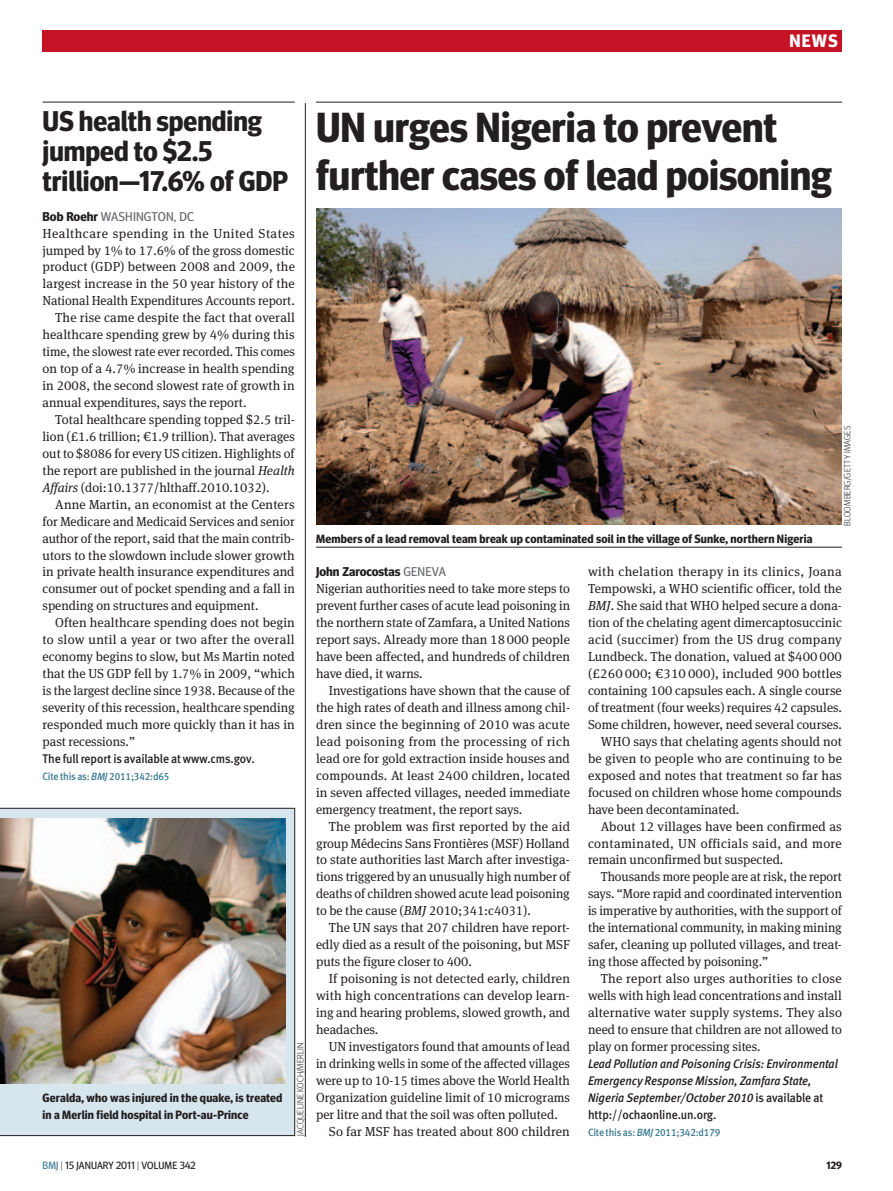
<style>
.page{position:relative;width:893px;height:1191px;background:#fff}
.page>*{position:absolute;margin:0;border:0;box-sizing:border-box;transform-origin:0 0}
.news_head_28bold{font:700 42px/48px "Meta Headline OT";color:#231f20}
.news_head_19bold{font:700 28.5px/30px "Meta Headline OT";color:#231f20}
.t1{font:700 18px "Meta Headline OT";color:#fff}
.news_body_3colm_ind{font:13.05px/17px "Meta Serif Pro";color:#231f20;text-align:justify}
.news_body_3colm{font:13.05px/17px "Meta Serif Pro";color:#231f20;text-align:justify}
.news_body_3colm_ind-2{font:13.05px/17px "Meta Serif Pro";color:#231f20;text-align:justify;scale:.96 1}
.news_byline_author{font:12.75px "Meta Headline OT";letter-spacing:.01em;color:#6c6d70}
.news_byline_author-2{font:700 12.75px "Meta Headline OT";color:#231f20}
.news_further_info{font:italic 12.45px/17px "Meta Medium LF";letter-spacing:-.005em;color:#231f20;scale:.95 1}
.news_further_info-2{font:12.45px "Meta Medium LF";letter-spacing:-.01em;color:#231f20;scale:.95 1}
.picture_caption{font:700 12px/17px "Meta Headline OT";letter-spacing:.015em;color:#231f20}
.citation{font:10.5px "Meta Medium LF";letter-spacing:-.015em;color:#3c7b93;scale:.95 1}
.t2{font:10.5px "Meta Headline OT";letter-spacing:.01em;color:#231f20}
.t3{font:700 10.5px "Meta Headline OT";color:#231f20}
.t4{font:300 9px "Meta Headline OT";letter-spacing:.015em;color:#231f20}
.s1{font-weight:700;color:#231f20}
.s2{font-style:italic}
.s3{font-weight:400;color:#6c6d70}
.s4{font-style:normal}
.s5{color:#3c7b93}
.s6{font-weight:300}
</style>
<div class="page">
<svg style="left:0;top:808px;width:295px;height:327px;background:#cedbe2"></svg>
<hr style="left:316px;top:102px;width:526px;height:1px;background:#231f20">
<div style="left:43px;top:30px;width:799px;height:21px;background:#c41324"></div>
<hr style="left:305px;top:103px;width:1px;height:1033px;background:#231f20">
<hr style="left:43px;top:102px;width:252px;height:1px;background:#231f20">
<img style="left:316px;top:208px;width:526px;height:316px">
<img style="left:0;top:818px;width:285px;height:265px">
<hr style="left:316px;top:547px;width:526px;height:1px;background:#231f20">
<p class="t1" style="left:789px;top:30px;width:50px">NEWS</p>
<p class="news_head_19bold" style="left:43px;top:105px;width:247px">US health spending jumped to $2.5 trillion—17.6% of GDP</p>
<p class="news_byline_author" style="left:43px;top:208px;width:153px"><span class="s1">Bob Roehr</span> WASHINGTON, DC</p>
<p class="news_body_3colm" style="left:43px;top:224px;width:254px">Healthcare spending in the United States jumped by 1% to 17.6% of the gross domestic product (GDP) between 2008 and 2009, the largest increase in the 50 year history of the National Health Expenditures Accounts report.</p>
<p class="news_body_3colm_ind" style="left:43px;top:309px;width:254px;text-indent:13px">The rise came despite the fact that overall healthcare spending grew by 4% during this time, the slowest rate ever recorded. This comes on top of a 4.7% increase in health spending in 2008, the second slowest rate of growth in annual expenditures, says the report.</p>
<p class="news_body_3colm_ind" style="left:43px;top:410px;width:254px;text-indent:13px">Total healthcare spending topped $2.5 tril&shy;lion (£1.6 trillion; €1.9 trillion). That averages out to $8086 for every US citizen. Highlights of the report are published in the journal <span class="s2">Health Affairs</span> (doi:10.1377/hlthaff.2010.1032).</p>
<p class="news_body_3colm_ind" style="left:43px;top:495px;width:254px;text-indent:13px">Anne Martin, an economist at the Centers for Medicare and Medicaid Services and senior author of the report, said that the main contrib&shy;utors to the slowdown include slower growth in private health insurance expenditures and consumer out of pocket spending and a fall in spending on structures and equipment.</p>
<p class="news_body_3colm_ind" style="left:43px;top:613px;width:254px;text-indent:13px">Often healthcare spending does not begin to slow until a year or two after the overall economy begins to slow, but Ms Martin noted that the US GDP fell by 1.7% in 2009, “which is the largest decline since 1938. Because of the severity of this recession, healthcare spending responded much more quickly than it has in past recessions.”</p>
<p class="news_further_info-2" style="left:43px;top:751px;width:225px">The full report is available at www.cms.gov.</p>
<p class="citation" style="left:43px;top:770px;width:135px">Cite this as: <span class="s2">BMJ</span> 2011;342:d65</p>
<p class="picture_caption" style="left:43px;top:1088px;width:241px">Geralda, who was injured in the quake, is treated in a Merlin field hospital in Port-au-Prince</p>
<p class="t4" style="left:295px;top:1135px;width:94px;rotate:-90deg">JACQUELINE KOCH/MERLIN</p>
<p class="news_head_28bold" style="left:316px;top:102px;width:517px">UN urges Nigeria to prevent further cases of lead poisoning</p>
<p class="picture_caption" style="left:316px;top:529px;width:498px">Members of a lead removal team break up contaminated soil in the village of Sunke, northern Nigeria</p>
<p class="t4" style="left:842px;top:525px;width:101px;rotate:-90deg">BLOOMBERG/GETTY IMAGES</p>
<p class="news_byline_author-2" style="left:316px;top:564px;width:131px">John Zarocostas <span class="s3">GENEVA</span></p>
<p class="news_body_3colm" style="left:316px;top:579px;width:256px">Nigerian authorities need to take more steps to prevent further cases of acute lead poisoning in the northern state of Zamfara, a United Nations report says. Already more than 18000 people have been affected, and hundreds of children have died, it warns.</p>
<p class="news_body_3colm_ind" style="left:316px;top:681px;width:256px;text-indent:13px">Investigations have shown that the cause of the high rates of death and illness among chil&shy;dren since the beginning of 2010 was acute lead poisoning from the processing of rich lead ore for gold extraction inside houses and compounds. At least 2400 children, located in seven affected villages, needed immediate emergency treatment, the report says.</p>
<p class="news_body_3colm_ind" style="left:316px;top:817px;width:256px;text-indent:13px">The problem was first reported by the aid group Médecins Sans Frontières (MSF) Holland to state authorities last March after investiga&shy;tions triggered by an unusually high number of deaths of children showed acute lead poisoning to be the cause (<span class="s2">BMJ</span> 2010;341:c4031).</p>
<p class="news_body_3colm_ind" style="left:316px;top:918px;width:255px;text-indent:13px">The UN says that 207 children have report&shy;edly died as a result of the poisoning, but MSF puts the figure closer to 400.</p>
<p class="news_body_3colm_ind" style="left:316px;top:969px;width:256px;text-indent:13px">If poisoning is not detected early, children with high concentrations can develop learn&shy;ing and hearing problems, slowed growth, and headaches.</p>
<p class="news_body_3colm_ind" style="left:316px;top:1037px;width:255px;text-indent:13px">UN investigators found that amounts of lead in drinking wells in some of the affected villages were up to 10-15 times above the World Health Organization guideline limit of 10 micrograms per litre and that the soil was often polluted.</p>
<p class="news_body_3colm_ind" style="left:329px;top:1121px;width:242px">So far MSF has treated about 800 children</p>
<p class="news_body_3colm_ind" style="left:588px;top:563px;width:255px">with chelation therapy in its clinics, Joana Tempowski, a WHO scientific officer, told the <span class="s2">BMJ</span>. She said that WHO helped secure a dona&shy;tion of the chelating agent dimercaptosuccinic acid (succimer) from the US drug company Lundbeck. The donation, valued at $400 000 (£260 000; €310 000), included 900 bottles containing 100 capsules each. A single course of treatment (four weeks) requires 42 capsules.<br>Some children, however, need several courses.</p>
<p class="news_body_3colm_ind" style="left:588px;top:732px;width:255px;text-indent:13px">WHO says that chelating agents should not be given to people who are continuing to be exposed and notes that treatment so far has focused on children whose home compounds have been decontaminated.</p>
<p class="news_body_3colm_ind" style="left:588px;top:817px;width:255px;text-indent:13px">About 12 villages have been confirmed as contaminated, UN officials said, and more remain unconfirmed but suspected.</p>
<p class="news_body_3colm_ind-2" style="left:588px;top:867px;width:266px;text-indent:13px">Thousands more people are at risk, the report says. “More rapid and coordinated intervention is imperative by authorities, with the support of the international community, in making mining safer, cleaning up polluted villages, and treat&shy;ing those affected by poisoning.”</p>
<p class="news_body_3colm_ind" style="left:588px;top:969px;width:256px;text-indent:13px">The report also urges authorities to close wells with high lead concentrations and install alternative water supply systems. They also need to ensure that children are not allowed to play on former processing sites.</p>
<p class="news_further_info" style="left:588px;top:1054px;width:264px">Lead Pollution and Poisoning Crisis: Environmental Emergency Response Mission, Zamfara State, Nigeria September/October 2010 <span class="s4">is available at http://ochaonline.un.org.</span></p>
<p class="citation" style="left:588px;top:1125px;width:141px">Cite this as: <span class="s2">BMJ</span> 2011;342:d179</p>
<p class="t2" style="left:43px;top:1159px;width:155px"><span class="s5">BMJ</span> <span class="s6">|</span> 15 JANUARY 2011 <span class="s6">|</span> VOLUME 342</p>
<p class="t3" style="left:826px;top:1159px;width:17px">129</p>
</div>
